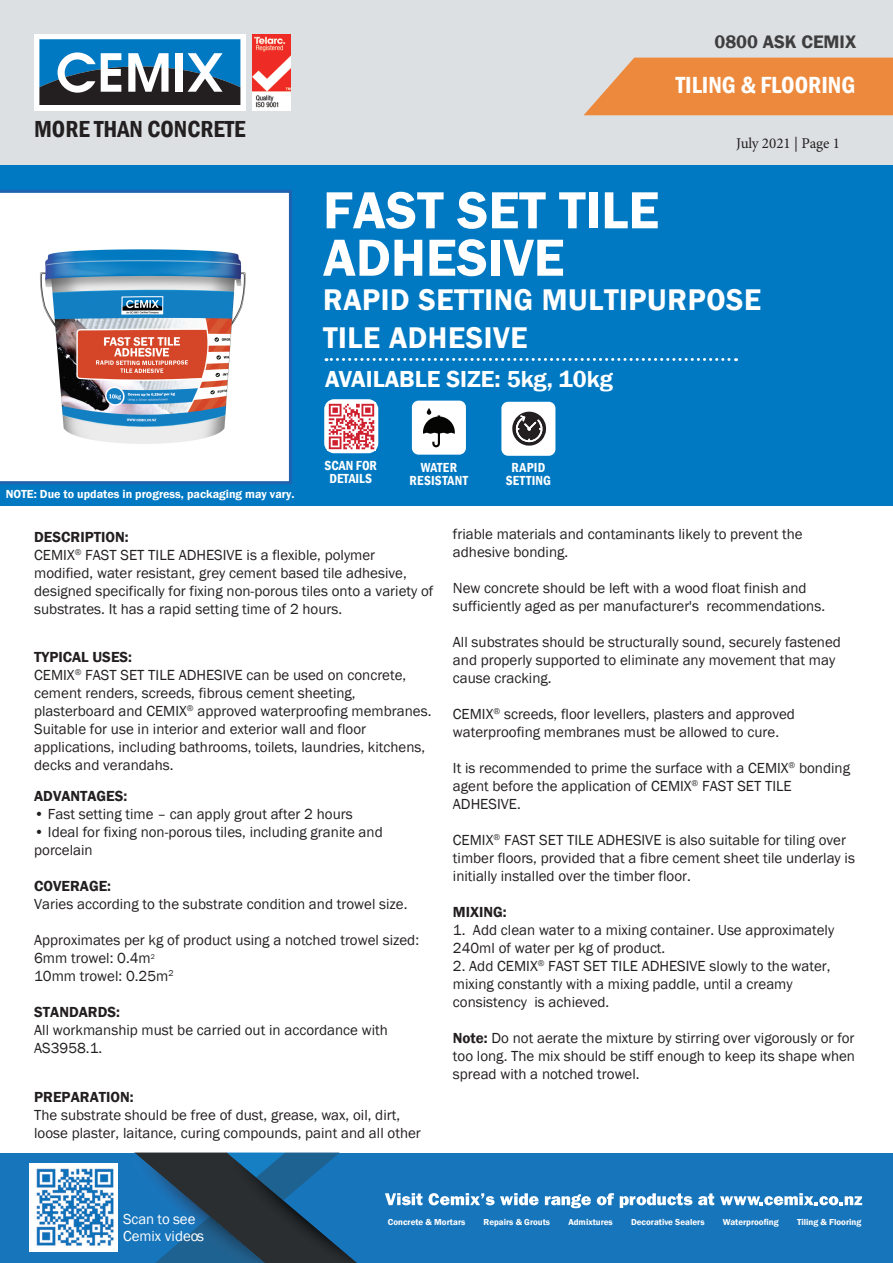
<style>
.page{position:relative;width:893px;height:1263px;background:#fff}
.page>*{position:absolute;margin:0;border:0;box-sizing:border-box;transform-origin:0 0}
.t1{font:600 54px/47.4px "Franklin Gothic";color:#fff}
.t2{font:600 30.75px/37.7px "Franklin Gothic";letter-spacing:.02em;color:#fff}
.t3{font:600 condensed 24px "Franklin Gothic";color:#fff}
.t4{font:600 23.85px "Franklin Gothic";color:#fff}
.t5{font:600 condensed 23.85px "Franklin Gothic";color:#231f20}
.t6{font:600 18.6px "Franklin Gothic";color:#3e3e3f}
.t7{font:15px/18px "Franklin Gothic";color:#231f20}
.t8{font:600 15px "Franklin Gothic";color:#231f20}
.t9{font:15px "Minion Pro";letter-spacing:-.02em;color:#231f20}
.t10{font:14.85px "Franklin Gothic";color:#fff}
.t11{font:600 condensed 13.5px/13.5px "Franklin Gothic";letter-spacing:.01em;color:#fff;text-align:center}
.t12{font:12px "Franklin Gothic Demi";color:#fff}
.t13{font:600 8.85px "Franklin Gothic";color:#fff}
.s1{font-weight:600}
</style>
<div class="page">
<div style="left:0;top:0;width:893px;height:166px;background:#dde0e2"></div>
<div style="left:34px;top:34px;width:212px;height:76px;background:#fff"></div>
<svg style="left:40px;top:39px;width:200px;height:66px"></svg>
<img style="left:253px;top:34px;width:37px;height:76px">
<div style="left:0;top:166px;width:893px;height:340px;background:#0079c2"></div>
<svg style="left:0;top:190px;width:292px;height:294px;background:#d2e0ef"></svg>
<svg style="left:326px;top:358px;width:411px;height:3px"></svg>
<div style="left:324px;top:399px;width:54px;height:54px;border:3px solid #fff;border-radius:9px"></div>
<div style="left:0;top:1152px;width:893px;height:111px;background:#1775bc"></div>
<img style="left:133px;top:1152px;width:93px;height:109px">
<img style="left:197px;top:1206px;width:29px;height:10px">
<img style="left:195px;top:1216px;width:31px;height:47px">
<img style="left:226px;top:1152px;width:131px;height:111px">
<div style="left:29px;top:1163px;width:89px;height:88px;background:#fff"></div>
<img style="left:36px;top:1168px;width:78px;height:78px">
<svg style="left:385px;top:1193px;width:37px;height:12px"></svg>
<svg style="left:429px;top:1193px;width:110px;height:12px"></svg>
<svg style="left:545px;top:1194px;width:46px;height:14px"></svg>
<svg style="left:597px;top:1193px;width:17px;height:12px"></svg>
<svg style="left:620px;top:1193px;width:72px;height:15px"></svg>
<svg style="left:698px;top:1193px;width:16px;height:12px"></svg>
<svg style="left:720px;top:1193px;width:142px;height:12px"></svg>
<svg style="left:584px;top:58px;width:309px;height:57px;background:#ea8f4a"></svg>
<img style="left:9px;top:194px;width:270px;height:270px">
<img style="left:328px;top:402px;width:47px;height:48px">
<div style="left:413px;top:402px;width:51px;height:51px;background:#fff;border-radius:5px"></div>
<div style="left:412px;top:401px;width:54px;height:54px;border:3px solid #fff;border-radius:5px"></div>
<svg style="left:423px;top:408px;width:32px;height:39px"></svg>
<div style="left:503px;top:403px;width:51px;height:51px;background:#fff;border-radius:5px"></div>
<div style="left:501px;top:402px;width:54px;height:54px;border:3px solid #fff;border-radius:5px"></div>
<svg style="left:512px;top:411px;width:35px;height:35px"></svg>
<p class="t6" style="left:714px;top:30px;width:143px">0800 ASK CEMIX</p>
<h3 class="t5" style="left:34px;top:113px;width:213px">MORE THAN CONCRETE</h3>
<p class="t12" style="left:6px;top:487px;width:290px">NOTE: Due to updates in progress, packaging may vary.</p>
<h3 class="t3" style="left:676px;top:69px;width:181px">TILING &amp; FLOORING</h3>
<p class="t9" style="left:736px;top:133px;width:106px">July 20 1 | Page 1</p>
<p class="t9" style="left:736px;top:133px;width:122px">March 2021 | Page 1</p>
<h1 class="t1" style="left:323px;top:187px;width:338px">FAST SET TILE<br>ADHESIVE</h1>
<h2 class="t2" style="left:323px;top:281px;width:440px">RAPID SETTING MULTIPURPOSE<br>TILE ADHESIVE</h2>
<h3 class="t4" style="left:325px;top:365px;width:289px">AVAILABLE SIZE: 5kg, 10kg</h3>
<p class="t11" style="left:325px;top:458px;width:54px">SCAN FOR<br>DETAILS</p>
<p class="t11" style="left:410px;top:460px;width:60px">WATER<br>RESISTANT</p>
<p class="t11" style="left:506px;top:460px;width:47px">RAPID<br>SETTING</p>
<p class="t7" style="left:34px;top:528px;width:401px"><span class="s1">DESCRIPTION:<br></span>CEMIX<sup>®</sup> FAST SET TILE ADHESIVE is a flexible, polymer modified, water resistant, grey cement based tile adhesive, designed specifically for fixing non-porous tiles onto a variety of substrates. It has a rapid setting time of 2 hours.</p>
<p class="t7" style="left:34px;top:649px;width:399px"><span class="s1">TYPICAL USES:<br></span>CEMIX<sup>®</sup> FAST SET TILE ADHESIVE can be used on concrete, cement renders, screeds, fibrous cement sheeting, plasterboard and CEMIX<sup>®</sup> approved waterproofing membranes.<br>Suitable for use in interior and exterior wall and floor applications, including bathrooms, toilets, laundries, kitchens, decks and verandahs.</p>
<p class="t8" style="left:34px;top:787px;width:95px">ADVANTAGES:</p>
<p class="t7" style="left:34px;top:805px;width:320px">• Fast setting time – can apply grout after 2 hours</p>
<p class="t7" style="left:34px;top:823px;width:350px">• Ideal for fixing non-porous tiles, including granite and porcelain</p>
<p class="t8" style="left:34px;top:877px;width:78px">COVERAGE:</p>
<p class="t7" style="left:34px;top:895px;width:375px">Varies according to the substrate condition and trowel size.</p>
<p class="t7" style="left:34px;top:931px;width:386px">Approximates per kg of product using a notched trowel sized:<br>6mm trowel: 0.4m<sup>2<br></sup>10mm trowel: 0.25m<sup>2</sup></p>
<p class="t8" style="left:34px;top:1003px;width:87px">STANDARDS:</p>
<p class="t7" style="left:34px;top:1021px;width:355px">All workmanship must be carried out in accordance with<br>AS3958.1.</p>
<p class="t8" style="left:34px;top:1088px;width:101px">PREPARATION:</p>
<p class="t7" style="left:34px;top:1106px;width:388px">The substrate should be free of dust, grease, wax, oil, dirt, loose plaster, laitance, curing compounds, paint and all other</p>
<p class="t7" style="left:453px;top:526px;width:351px">friable materials and contaminants likely to prevent the adhesive bonding.</p>
<p class="t7" style="left:453px;top:580px;width:374px">New concrete should be left with a wood float finish and sufficiently aged as per manufacturer's recommendations.</p>
<p class="t7" style="left:453px;top:634px;width:390px">All substrates should be structurally sound, securely fastened and properly supported to eliminate any movement that may cause cracking.</p>
<p class="t7" style="left:453px;top:706px;width:344px">CEMIX<sup>®</sup> screeds, floor levellers, plasters and approved waterproofing membranes must be allowed to cure.</p>
<p class="t7" style="left:453px;top:760px;width:399px">It is recommended to prime the surface with a CEMIX<sup>®</sup> bonding agent before the application of CEMIX<sup>®</sup> FAST SET TILE<br>ADHESIVE.</p>
<p class="t7" style="left:453px;top:832px;width:404px">CEMIX<sup>®</sup> FAST SET TILE ADHESIVE is also suitable for tiling over timber floors, provided that a fibre cement sheet tile underlay is initially installed over the timber floor.</p>
<p class="t8" style="left:453px;top:903px;width:55px">MIXING:</p>
<p class="t7" style="left:453px;top:922px;width:383px">1. Add clean water to a mixing container. Use approximately<br>240ml of water per kg of product.</p>
<p class="t7" style="left:453px;top:958px;width:379px">2. Add CEMIX<sup>®</sup> FAST SET TILE ADHESIVE slowly to the water, mixing constantly with a mixing paddle, until a creamy consistency is achieved.</p>
<p class="t7" style="left:453px;top:1030px;width:404px;text-align:justify"><span class="s1">Note:</span> Do not aerate the mixture by stirring over vigorously or for too long. The mix should be stiff enough to keep its shape when spread with a notched trowel.</p>
<p class="t10" style="left:123px;top:1209px;width:74px">Scan to see</p>
<p class="t13" style="left:388px;top:1217px;width:79px">Concrete &amp; Mortars</p>
<p class="t13" style="left:484px;top:1217px;width:68px">Repairs &amp; Grouts</p>
<p class="t13" style="left:568px;top:1217px;width:46px">Admixtures</p>
<p class="t13" style="left:631px;top:1217px;width:75px">Decorative Sealers</p>
<p class="t13" style="left:723px;top:1217px;width:57px">Waterproofing</p>
<p class="t13" style="left:797px;top:1217px;width:66px">Tiling &amp; Flooring</p>
<p class="t10" style="left:123px;top:1227px;width:83px">Cemix videos</p>
</div>
